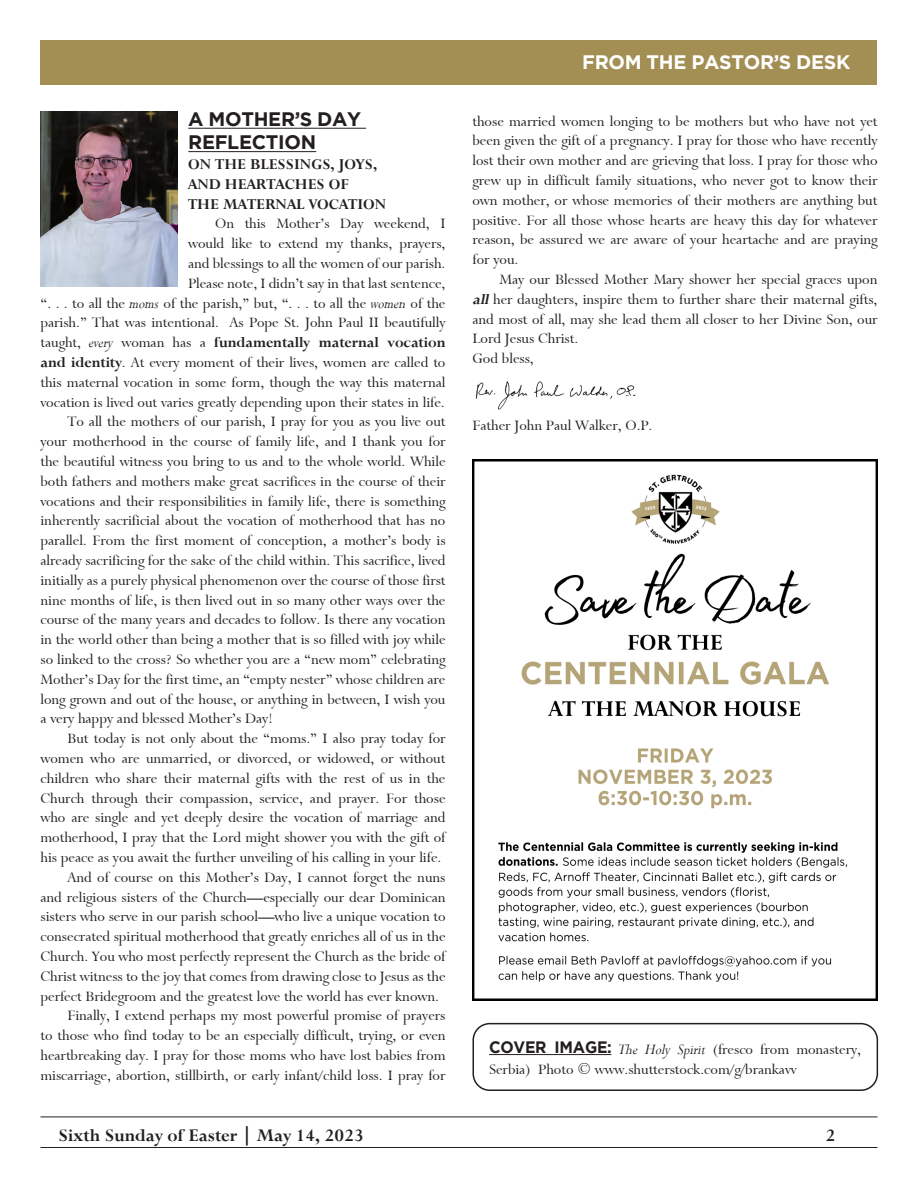
<style>
.page{position:relative;width:918px;height:1188px;background:#fff}
.page>*{position:absolute;margin:0;border:0;box-sizing:border-box;transform-origin:0 0}
.t1{font:19.5px "Bronte Bold SWFTE";color:#231f20}
.t2{font:700 19.5px/23.4px "Gotham";letter-spacing:-.015em;color:#231f20}
.t3{font:700 19.5px "Gotham";letter-spacing:-.015em;color:#fff}
.t4{font:16.5px/19.8px "Bronte Regular SWFTE";color:#231f20;text-align:justify}
.t5{font:16.5px/19.8px "Bronte Bold SWFTE";color:#231f20}
.s1{font-family:"Bronte Italic SWFTE"}
.s2{font-family:"Bronte Bold SWFTE"}
.s3{font-family:"Bronte Bold SWFTE";font-style:italic}
.s4{font-family:"Gotham";font-weight:700}
</style>
<div class="page">
<hr style="left:40px;top:1147px;width:838px;height:1px;background:#231f20">
<hr style="left:40px;top:1117px;width:838px;height:1px;background:#231f20">
<div style="left:40px;top:40px;width:838px;height:45px;background:#a38f54"></div>
<hr style="left:489px;top:1054px;width:122px;height:1px;background:#231f20">
<div style="left:472px;top:1023px;width:406px;height:68px;border:2px solid #231f20;border-radius:16px"></div>
<img style="left:40px;top:112px;width:138px;height:175px">
<img style="left:472px;top:459px;width:406px;height:542px">
<hr style="left:188px;top:128px;width:178px;height:1px;background:#231f20">
<hr style="left:188px;top:151px;width:128px;height:1px;background:#231f20">
<img style="left:476px;top:381px;width:160px;height:29px">
<p class="t2" style="left:188px;top:107px;width:175px">A MOTHER’S DAY<br>REFLECTION</p>
<p class="t5" style="left:188px;top:155px;width:200px">ON THE BLESSINGS, JOYS,<br>AND HEARTACHES OF<br>THE MATERNAL VOCATION</p>
<p class="t4" style="left:40px;top:214px;width:407px;text-align:right">On this Mother’s Day weekend, I<br>would like to extend my thanks, prayers,<br>and blessings to all the women of our parish.<br>Please note, I didn’t say in that last sentence,<br>“. . . to all the <span class="s1">moms</span> of the parish,” but, “. . . to all the <span class="s1">women</span> of the parish.” That was intentional. As Pope St. John Paul II beautifully taught, <span class="s1">every</span> woman has a <span class="s2">fundamentally maternal vocation and identity</span>. At every moment of their lives, women are called to this maternal vocation in some form, though the way this maternal vocation is lived out varies greatly depending upon their states in life.</p>
<p class="t4" style="left:40px;top:412px;width:407px;text-indent:27px">To all the mothers of our parish, I pray for you as you live out your motherhood in the course of family life, and I thank you for the beautiful witness you bring to us and to the whole world. While both fathers and mothers make great sacrifices in the course of their vocations and their responsibilities in family life, there is something inherently sacrificial about the vocation of motherhood that has no parallel. From the first moment of conception, a mother’s body is already sacrificing for the sake of the child within. This sacrifice, lived initially as a purely physical phenomenon over the course of those first nine months of life, is then lived out in so many other ways over the course of the many years and decades to follow. Is there any vocation in the world other than being a mother that is so filled with joy while so linked to the cross? So whether you are a “new mom” celebrating Mother’s Day for the first time, an “empty nester” whose children are long grown and out of the house, or anything in between, I wish you a very happy and blessed Mother’s Day!</p>
<p class="t4" style="left:40px;top:729px;width:407px;text-indent:27px">But today is not only about the “moms.” I also pray today for women who are unmarried, or divorced, or widowed, or without children who share their maternal gifts with the rest of us in the Church through their compassion, service, and prayer. For those who are single and yet deeply desire the vocation of marriage and motherhood, I pray that the Lord might shower you with the gift of his peace as you await the further unveiling of his calling in your life.</p>
<p class="t4" style="left:40px;top:867px;width:407px;text-indent:27px">And of course on this Mother’s Day, I cannot forget the nuns and religious sisters of the Church—especially our dear Dominican sisters who serve in our parish school—who live a unique vocation to consecrated spiritual motherhood that greatly enriches all of us in the Church. You who most perfectly represent the Church as the bride of Christ witness to the joy that comes from drawing close to Jesus as the perfect Bridegroom and the greatest love the world has ever known.</p>
<p class="t4" style="left:40px;top:1006px;width:407px;text-indent:27px">Finally, I extend perhaps my most powerful promise of prayers to those who find today to be an especially difficult, trying, or even heartbreaking day. I pray for those moms who have lost babies from miscarriage, abortion, stillbirth, or early infant/child loss. I pray for</p>
<p class="t3" style="left:582px;top:51px;width:270px">FROM THE PASTOR’S DESK</p>
<p class="t4" style="left:472px;top:111px;width:407px">those married women longing to be mothers but who have not yet been given the gift of a pregnancy. I pray for those who have recently lost their own mother and are grieving that loss. I pray for those who grew up in difficult family situations, who never got to know their own mother, or whose memories of their mothers are anything but positive. For all those whose hearts are heavy this day for whatever reason, be assured we are aware of your heartache and are praying for you.</p>
<p class="t4" style="left:472px;top:269px;width:407px;text-indent:27px">May our Blessed Mother Mary shower her special graces upon <span class="s3">all</span>her daughters, inspire them to further share their maternal gifts, and most of all, may she lead them all closer to her Divine Son, our Lord Jesus Christ.</p>
<p class="t4" style="left:472px;top:349px;width:63px">God bless,</p>
<p class="t4" style="left:472px;top:416px;width:181px">Father John Paul Walker, O.P.</p>
<p class="t4" style="left:489px;top:1040px;width:374px"><span class="s4">COVER IMAGE:</span> <span class="s1">The Holy Spirit</span> (fresco from monastery,<br>Serbia) Photo © www.shutterstock.com/g/brankavv</p>
<p class="t1" style="left:58px;top:1123px;width:307px">Sixth Sunday of Easter | May 14, 2023</p>
<p class="t1" style="left:826px;top:1123px;width:11px">2</p>
</div>
